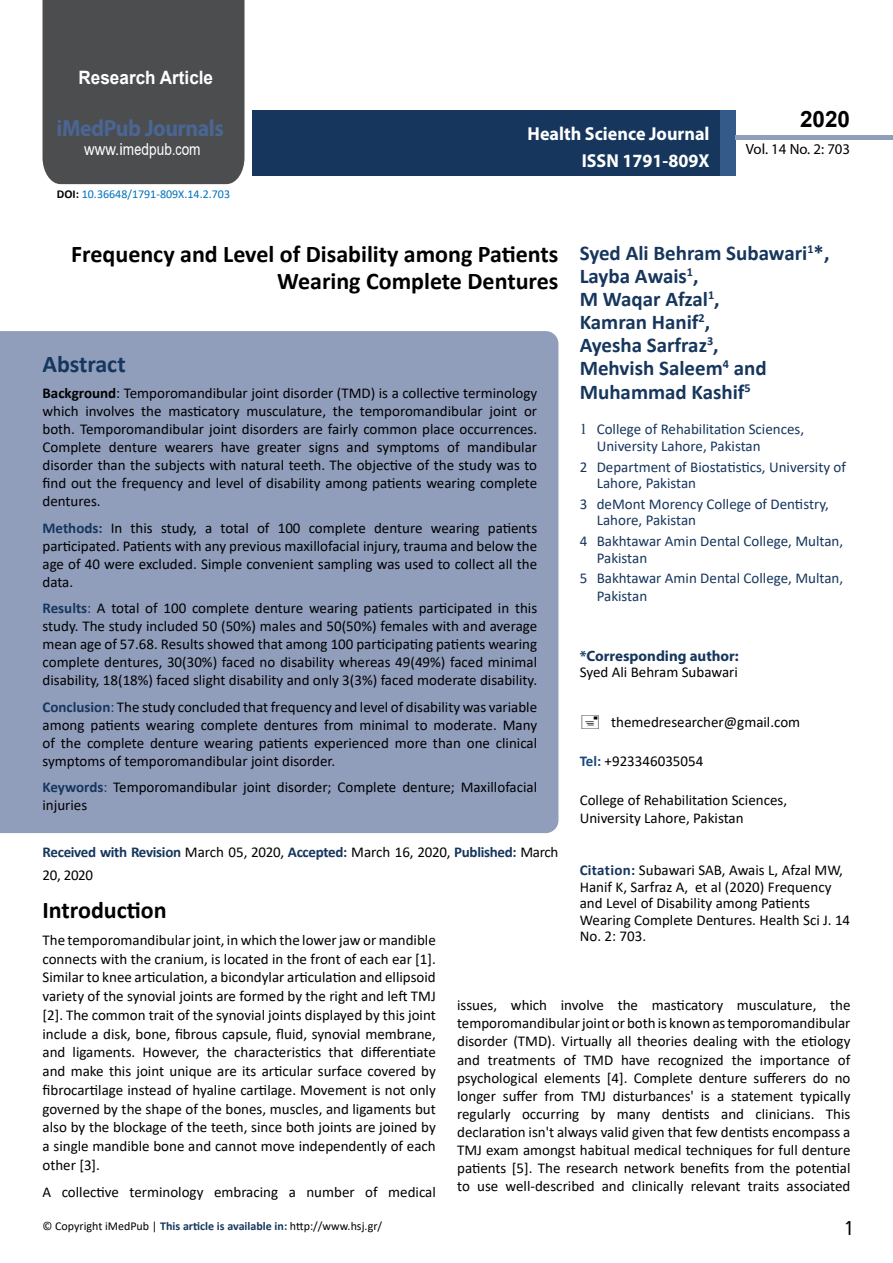
<style>
.page{position:relative;width:893px;height:1263px;background:#fff}
.page>*{position:absolute;margin:0;border:0;box-sizing:border-box;transform-origin:0 0}
.t1{font:25.5px "Tunga";color:#000}
.t2{font:700 24px/26.4px "Calibri";color:#000;text-align:right}
.t3{font:700 24px "Calibri";color:#16365d}
.t4{font:700 23.4px "Myriad Pro";letter-spacing:-.02em;color:#4a6694;scale:.93 1}
.t5{font:700 22.5px "Arial";color:#000}
.t6{font:700 21px/23.1px "Calibri";color:#16365d}
.t7{font:700 18.75px/27.2px "Myriad Pro";color:#fff;text-align:right;scale:.96 1}
.t8{font:700 18.45px "Arial";color:#fff;scale:.93 1}
.t9{font:16.5px "Arial";letter-spacing:.005em;color:#fff;scale:.89 1}
.t10{font:15px/18px "Calibri";color:#000;text-align:justify}
.t11{font:15px/16.5px "Calibri";color:#16365d}
.t12{font:700 15px/22.5px "Calibri";letter-spacing:-.02em;color:#16365d}
.t13{font:700 15px "Myriad Pro";color:#16365d}
.t14{font:14.85px "Myriad Pro";color:#000}
.t15{font:12px "Calibri";color:#000}
.t16{font:12px "Calibri";color:#0072bc}
.s1{font-family:"Calibri"}
.s2{font-weight:700;color:#000}
.s3{font-family:"Times New Roman"}
.s4{font-weight:700}
.s5{font-weight:700;color:#16365d}
.s6{color:#16365d}
.s7{font-weight:400;color:#000}
.s8{font-weight:700;color:#1c497d}
.s9{font-weight:700;color:#16375d}
</style>
<div class="page">
<div style="left:252px;top:110px;width:469px;height:66px;background:#16365d"></div>
<div style="left:720px;top:110px;width:16px;height:66px;background:#345a8a"></div>
<div style="left:736px;top:135px;width:157px;height:5px;background:#909ebc"></div>
<div style="left:43px;top:0;width:201px;height:184px;background:#4c4d4f"></div>
<div style="left:0;top:331px;width:558px;height:502px;background:#909ebc"></div>
<p class="t8" style="left:79px;top:64px;width:146px">Research Article</p>
<h3 class="t4" style="left:57px;top:113px;width:181px">iMedPub Journals</h3>
<p class="t9" style="left:84px;top:138px;width:132px">www.imedpub<span class="s1">.</span>com</p>
<p class="t16" style="left:57px;top:185px;width:175px"><span class="s2">DOI:</span> 10.36648/1791-809X.14.2.703</p>
<p class="t7" style="left:528px;top:119px;width:191px">Health Science Journal<br>ISSN 1791-809X</p>
<h3 class="t5" style="left:800px;top:104px;width:52px">2020</h3>
<p class="t14" style="left:746px;top:140px;width:106px">Vol. 14 No. 2: 703</p>
<h3 class="t6" style="left:580px;top:241px;width:251px">Syed Ali Behram Subawari<sup>1</sup>*,<br>Layba Awais<sup>1</sup>,<br>M Waqar Afzal<sup>1</sup>,<br>Kamran Hanif<sup>2</sup>,<br>Ayesha Sarfraz<sup>3</sup>,<br>Mehvish Saleem<sup>4</sup> and<br>Muhammad Kashif<sup>5</sup></h3>
<p class="t11" style="left:597px;top:421px;width:209px;text-indent:-17px"><span class="s3">1</span> College of Rehabilitation Sciences,<br>University Lahore, Pakistan</p>
<p class="t11" style="left:597px;top:458px;width:251px;text-indent:-17px">2 Department of Biostatistics, University of<br>Lahore, Pakistan</p>
<p class="t11" style="left:597px;top:495px;width:234px;text-indent:-17px">3 deMont Morency College of Dentistry,<br>Lahore, Pakistan</p>
<p class="t11" style="left:597px;top:532px;width:248px;text-indent:-17px">4 Bakhtawar Amin Dental College, Multan,<br>Pakistan</p>
<p class="t11" style="left:597px;top:569px;width:248px;line-height:17.4px;text-indent:-17px">5 Bakhtawar Amin Dental College, Multan,<br>Pakistan</p>
<h2 class="t2" style="left:71px;top:241px;width:489px">Frequency and Level of Disability among Patients<br>Wearing Complete Dentures</h2>
<h2 class="t3" style="left:43px;top:347px;width:85px">Abstract</h2>
<p class="t10" style="left:43px;top:384px;width:496px"><span class="s4">Background</span>: Temporomandibular joint disorder (TMD) is a collective terminology which involves the masticatory musculature, the temporomandibular joint or both. Temporomandibular joint disorders are fairly common place occurrences.<br>Complete denture wearers have greater signs and symptoms of mandibular disorder than the subjects with natural teeth. The objective of the study was to find out the frequency and level of disability among patients wearing complete dentures.</p>
<p class="t10" style="left:43px;top:518px;width:496px"><span class="s5">Methods:</span> In this study, a total of 100 complete denture wearing patients participated. Patients with any previous maxillofacial injury, trauma and below the age of 40 were excluded. Simple convenient sampling was used to collect all the data.</p>
<p class="t10" style="left:43px;top:599px;width:496px"><span class="s5">Results</span><span class="s6">:</span> A total of 100 complete denture wearing patients participated in this study. The study included 50 (50%) males and 50(50%) females with and average mean age of 57.68. Results showed that among 100 participating patients wearing complete dentures, 30(30%) faced no disability whereas 49(49%) faced minimal disability, 18(18%) faced slight disability and only 3(3%) faced moderate disability.</p>
<p class="t10" style="left:43px;top:697px;width:496px"><span class="s5">Conclusion</span><span class="s6">:</span> The study concluded that frequency and level of disability was variable among patients wearing complete dentures from minimal to moderate. Many of the complete denture wearing patients experienced more than one clinical symptoms of temporomandibular joint disorder.</p>
<p class="t10" style="left:43px;top:778px;width:496px"><span class="s5">Keywords</span><span class="s6">:</span> Temporomandibular joint disorder; Complete denture; Maxillofacial injuries</p>
<p class="t12" style="left:43px;top:841px;width:517px">Received with Revision <span class="s7">March 05, 2020,</span> Accepted: <span class="s7">March 16, 2020,</span> Published: <span class="s7">March<br>20, 2020</span></p>
<p class="t13" style="left:580px;top:646px;width:161px">*Corresponding author:</p>
<p class="t10" style="left:580px;top:663px;width:160px">Syed Ali Behram Subawari</p>
<p class="t10" style="left:611px;top:712px;width:191px">themedresearcher@gmail.com</p>
<p class="t10" style="left:580px;top:751px;width:125px"><span class="s8">Tel:</span> +923346035054</p>
<p class="t10" style="left:580px;top:791px;width:209px">College of Rehabilitation Sciences,<br>University Lahore, Pakistan</p>
<p class="t10" style="left:580px;top:861px;width:272px;line-height:16.5px;text-align:left"><span class="s5">Citation:</span> Subawari SAB, Awais L, Afzal MW, Hanif K, Sarfraz A, et al (2020) Frequency and Level of Disability among Patients Wearing Complete Dentures. Health Sci J. 14<br>No. 2: 703.</p>
<h2 class="t2" style="left:43px;top:896px;width:126px">Introduction</h2>
<p class="t10" style="left:43px;top:930px;width:395px;line-height:18.8px">The temporomandibular joint, in which the lower jaw or mandible connects with the cranium, is located in the front of each ear [1].<br>Similar to knee articulation, a bicondylar articulation and ellipsoid variety of the synovial joints are formed by the right and left TMJ [2]. The common trait of the synovial joints displayed by this joint include a disk, bone, fibrous capsule, fluid, synovial membrane, and ligaments. However, the characteristics that differentiate and make this joint unique are its articular surface covered by fibrocartilage instead of hyaline cartilage. Movement is not only governed by the shape of the bones, muscles, and ligaments but also by the blockage of the teeth, since both joints are joined by a single mandible bone and cannot move independently of each other [3].</p>
<p class="t10" style="left:43px;top:1183px;width:395px">A collective terminology embracing a number of medical</p>
<p class="t10" style="left:457px;top:996px;width:395px">issues, which involve the masticatory musculature, the temporomandibular joint or both is known as temporomandibular disorder (TMD). Virtually all theories dealing with the etiology and treatments of TMD have recognized the importance of psychological elements [4]. Complete denture sufferers do no longer suffer from TMJ disturbances' is a statement typically regularly occurring by many dentists and clinicians. This declaration isn't always valid given that few dentists encompass a TMJ exam amongst habitual medical techniques for full denture patients [5]. The research network benefits from the potential to use well-described and clinically relevant traits associated</p>
<p class="t15" style="left:43px;top:1217px;width:341px">© Copyright iMedPub | <span class="s9">This article is available in:</span> http://www.hsj.gr/</p>
<h1 class="t1" style="left:845px;top:1211px;width:9px">1</h1>
</div>
